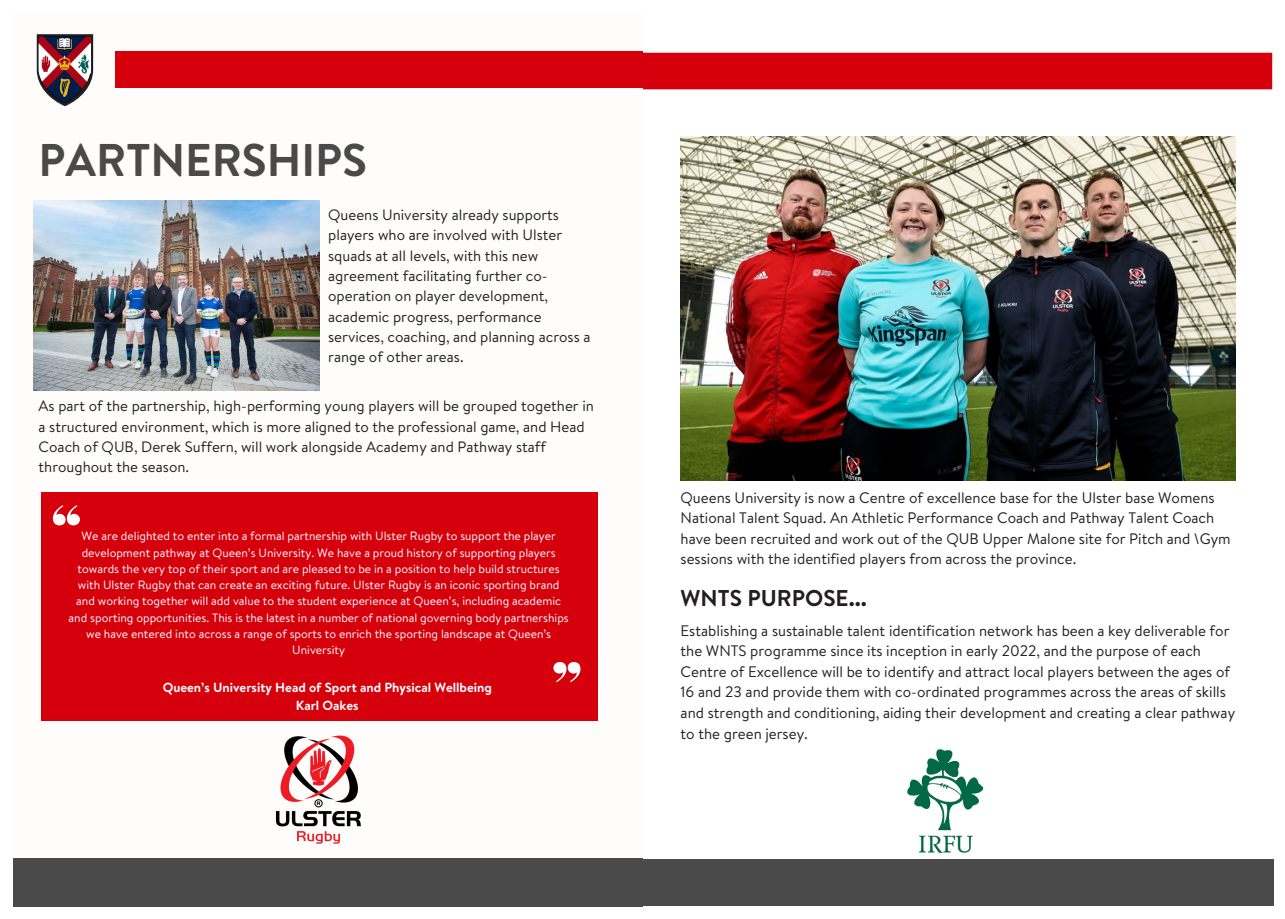
<style>
.page{position:relative;width:1285px;height:919px;background:#fff}
.page>*{position:absolute;margin:0;border:0;box-sizing:border-box;transform-origin:0 0}
.t1{font:700 45.75px "Brandon Text";color:#4a4a4a}
.t2{font:700 22.8px "Brandon Text";color:#231f20}
.t3{font:15.15px/20.5px "Brandon Text";color:#231f20}
.t4{font:15px/20.2px "Brandon Text";color:#231f20}
.t5{font:700 13.2px/18px "Brandon Text";color:#fff;text-align:center}
.t6{font:12px/16.2px "Brandon Text";color:#fff;text-align:center}
</style>
<div class="page">
<div style="left:641px;top:859px;width:632px;height:47px;background:#4a4a4a"></div>
<img style="left:680px;top:136px;width:554px;height:344px">
<img style="left:907px;top:749px;width:75px;height:103px">
<div style="left:620px;top:53px;width:651px;height:36px;background:#d6000d"></div>
<div style="left:13px;top:858px;width:629px;height:48px;background:#4a4a4a"></div>
<div style="left:41px;top:492px;width:557px;height:228px;background:#d6000d"></div>
<svg style="left:53px;top:505px;width:27px;height:20px"></svg>
<svg style="left:553px;top:662px;width:27px;height:20px"></svg>
<div style="left:114px;top:52px;width:528px;height:36px;background:#d6000d"></div>
<svg style="left:37px;top:34px;width:56px;height:72px"></svg>
<img style="left:39px;top:36px;width:51px;height:67px">
<img style="left:275px;top:735px;width:86px;height:109px">
<img style="left:34px;top:200px;width:285px;height:191px">
<p class="t1" style="left:39px;top:128px;width:330px">PARTNERSHIPS</p>
<p class="t4" style="left:328px;top:204px;width:264px">Queens University already supports players who are involved with Ulster squads at all levels, with this new agreement facilitating further co&shy;operation on player development, academic progress, performance services, coaching, and planning across a range of other areas.</p>
<p class="t4" style="left:39px;top:395px;width:556px">As part of the partnership, high-performing young players will be grouped together in a structured environment, which is more aligned to the professional game, and Head Coach of QUB, Derek Suffern, will work alongside Academy and Pathway staff throughout the season.</p>
<p class="t6" style="left:69px;top:528px;width:501px">We are delighted to enter into a formal partnership with Ulster Rugby to support the player development pathway at Queen’s University. We have a proud history of supporting players towards the very top of their sport and are pleased to be in a position to help build structures with Ulster Rugby that can create an exciting future. Ulster Rugby is an iconic sporting brand and working together will add value to the student experience at Queen’s, including academic and sporting opportunities. This is the latest in a number of national governing body partnerships we have entered into across a range of sports to enrich the sporting landscape at Queen’s University</p>
<p class="t5" style="left:163px;top:677px;width:331px">Queen’s University Head of Sport and Physical Wellbeing<br>Karl Oakes</p>
<p class="t3" style="left:680px;top:486px;width:551px">Queens University is now a Centre of excellence base for the Ulster base Womens National Talent Squad. An Athletic Performance Coach and Pathway Talent Coach have been recruited and work out of the QUB Upper Malone site for Pitch and \Gym sessions with the identified players from across the province.</p>
<p class="t2" style="left:680px;top:582px;width:188px">WNTS PURPOSE...</p>
<p class="t3" style="left:680px;top:619px;width:556px">Establishing a sustainable talent identification network has been a key deliverable for the WNTS programme since its inception in early 2022, and the purpose of each Centre of Excellence will be to identify and attract local players between the ages of 16 and 23 and provide them with co-ordinated programmes across the areas of skills and strength and conditioning, aiding their development and creating a clear pathway to the green jersey.</p>
</div>
